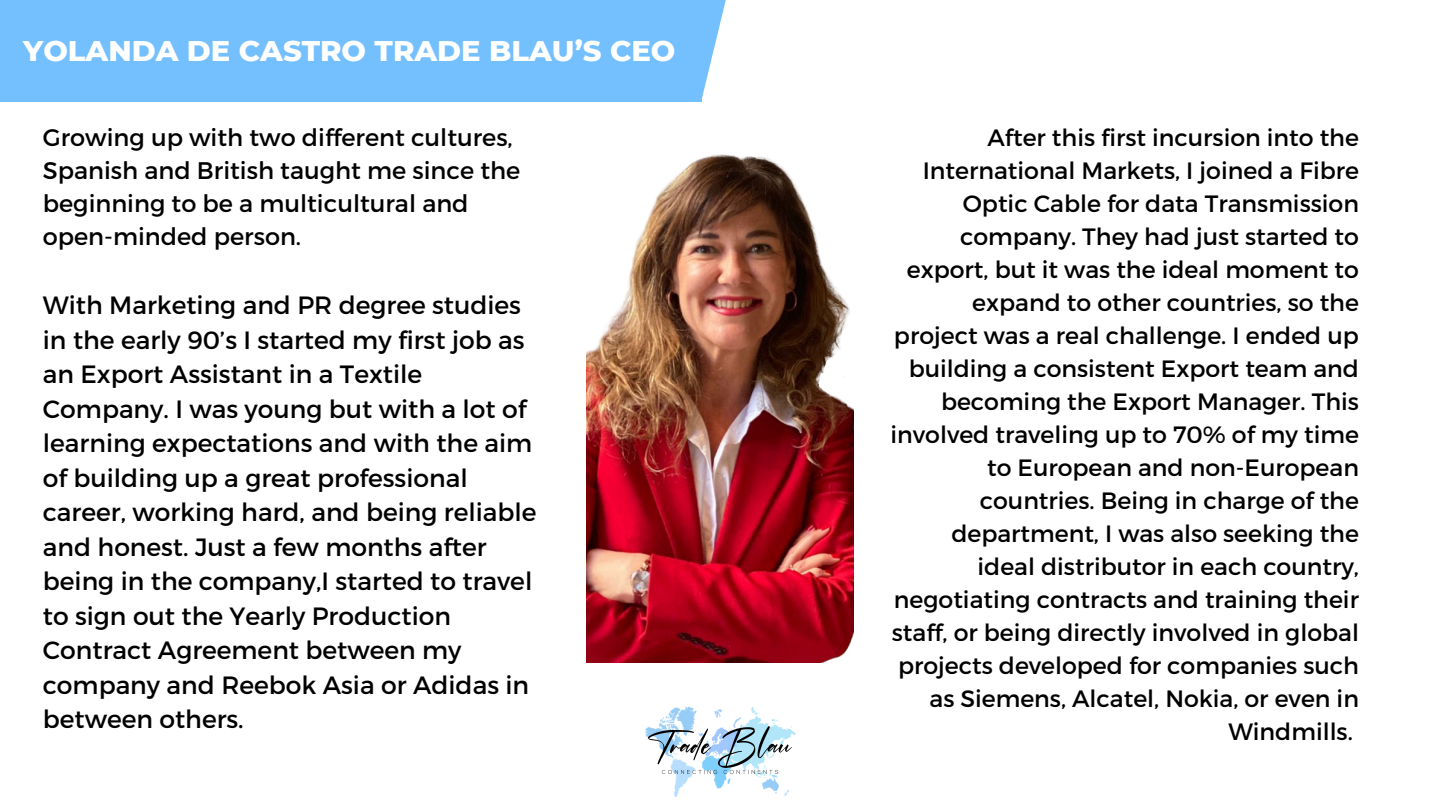
<style>
.page{position:relative;width:1440px;height:810px;background:#fff}
.page>*{position:absolute;margin:0;border:0;box-sizing:border-box;transform-origin:0 0}
.t1{font:800 29px "Montserrat";color:#fff}
.t2{font:25px/34.5px "Montserrat";color:#000}
.t3{font:24px/33px "Montserrat";color:#000}
.t4{font:23.6px/33px "Montserrat";color:#000;text-align:right}
</style>
<div class="page">
<div style="left:0;top:0;width:701px;height:102px;background:#74c0ff"></div>
<svg style="left:701px;top:0;width:25px;height:102px"></svg>
<img style="left:645px;top:706px;width:150px;height:91px">
<img style="left:649px;top:727px;width:142px;height:46px">
<img style="left:586px;top:154px;width:268px;height:508px">
<p class="t1" style="left:23px;top:32px;width:654px">YOLANDA DE CASTRO TRADE BLAU’S CEO</p>
<p class="t3" style="left:43px;top:120px;width:479px">Growing up with two different cultures, Spanish and British taught me since the beginning to be a multicultural and open-minded person.</p>
<p class="t2" style="left:43px;top:287px;width:495px">With Marketing and PR degree studies in the early 90’s I started my first job as an Export Assistant in a Textile Company. I was young but with a lot of learning expectations and with the aim of building up a great professional career, working hard, and being reliable and honest. Just a few months after being in the company,I started to travel to sign out the Yearly Production Contract Agreement between my company and Reebok Asia or Adidas in between others.</p>
<p class="t4" style="left:891px;top:120px;width:470px">After this first incursion into the International Markets, I joined a Fibre Optic Cable for data Transmission company. They had just started to export, but it was the ideal moment to expand to other countries, so the project was a real challenge. I ended up building a consistent Export team and becoming the Export Manager. This involved traveling up to 70% of my time to European and non-European countries. Being in charge of the department, I was also seeking the ideal distributor in each country, negotiating contracts and training their staff, or being directly involved in global projects developed for companies such as Siemens, Alcatel, Nokia, or even in Windmills.</p>
</div>
